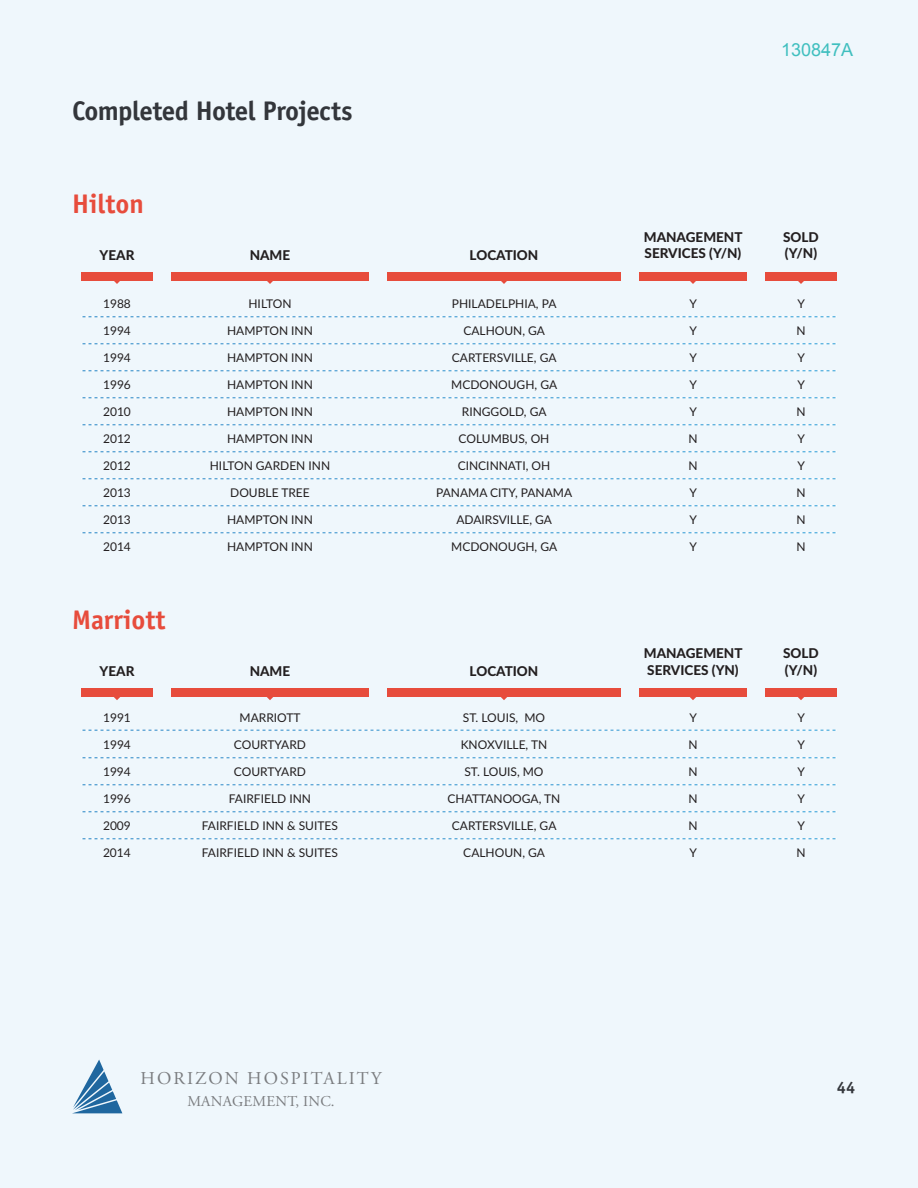
<style>
.page{position:relative;width:918px;height:1188px;background:#eff7fc}
.page>*{position:absolute;margin:0;border:0;box-sizing:border-box;transform-origin:0 0}
.t1{font:700 27px "Officina Sans";letter-spacing:-.02em;color:#33363b}
.t2{font:700 27px "Officina Sans";color:#e74c3c}
.t3{font:18px "Adobe Garamond Pro";letter-spacing:.115em;color:#7a7c7f}
.t4{font:18px "Arial";color:#40bfbf}
.t5{font:700 16.5px "Officina Serif Std";color:#33363b}
.t6{font:15px "Adobe Garamond Pro";letter-spacing:.015em;color:#7a7c7f}
.t7{font:800 13.5px/16.2px "Lato";color:#231f20}
.t8{font:12px "Lato";color:#231f20}
</style>
<div class="page">
<svg style="left:73px;top:1060px;width:49px;height:53px"></svg>
<svg style="left:81px;top:343px;width:756px;height:1px"></svg>
<svg style="left:81px;top:424px;width:756px;height:1px"></svg>
<svg style="left:81px;top:451px;width:756px;height:1px"></svg>
<svg style="left:81px;top:478px;width:756px;height:1px"></svg>
<svg style="left:81px;top:505px;width:756px;height:1px"></svg>
<svg style="left:81px;top:532px;width:756px;height:1px"></svg>
<svg style="left:81px;top:370px;width:756px;height:1px"></svg>
<svg style="left:81px;top:397px;width:756px;height:1px"></svg>
<svg style="left:81px;top:316px;width:756px;height:1px"></svg>
<div style="left:81px;top:272px;width:72px;height:9px;background:#e74c3c"></div>
<div style="left:171px;top:272px;width:198px;height:9px;background:#e74c3c"></div>
<div style="left:387px;top:272px;width:234px;height:9px;background:#e74c3c"></div>
<div style="left:639px;top:272px;width:108px;height:9px;background:#e74c3c"></div>
<div style="left:765px;top:272px;width:72px;height:9px;background:#e74c3c"></div>
<svg style="left:114px;top:281px;width:6px;height:3px"></svg>
<svg style="left:267px;top:281px;width:6px;height:3px"></svg>
<svg style="left:501px;top:281px;width:6px;height:3px"></svg>
<svg style="left:690px;top:281px;width:6px;height:3px"></svg>
<svg style="left:798px;top:281px;width:6px;height:3px"></svg>
<div style="left:81px;top:688px;width:72px;height:9px;background:#e74c3c"></div>
<div style="left:171px;top:688px;width:198px;height:9px;background:#e74c3c"></div>
<div style="left:387px;top:688px;width:234px;height:9px;background:#e74c3c"></div>
<div style="left:639px;top:688px;width:108px;height:9px;background:#e74c3c"></div>
<div style="left:765px;top:688px;width:72px;height:9px;background:#e74c3c"></div>
<svg style="left:114px;top:697px;width:6px;height:3px"></svg>
<svg style="left:267px;top:697px;width:6px;height:3px"></svg>
<svg style="left:501px;top:697px;width:6px;height:3px"></svg>
<svg style="left:690px;top:697px;width:6px;height:3px"></svg>
<svg style="left:798px;top:697px;width:6px;height:3px"></svg>
<svg style="left:82px;top:730px;width:754px;height:1px"></svg>
<svg style="left:81px;top:757px;width:756px;height:1px"></svg>
<svg style="left:81px;top:784px;width:756px;height:1px"></svg>
<svg style="left:81px;top:811px;width:756px;height:1px"></svg>
<svg style="left:81px;top:838px;width:756px;height:1px"></svg>
<h1 class="t1" style="left:72px;top:94px;width:282px">Completed Hotel Projects</h1>
<h1 class="t2" style="left:72px;top:187px;width:74px">Hilton</h1>
<p class="t7" style="left:100px;top:247px;width:36px">YEAR</p>
<p class="t7" style="left:250px;top:247px;width:42px">NAME</p>
<p class="t7" style="left:470px;top:247px;width:70px">LOCATION</p>
<h2 class="t4" style="left:781px;top:38px;width:74px">130847A</h2>
<p class="t7" style="left:644px;top:229px;width:100px">MANAGEMENT<br>SERVICES (Y/N)</p>
<p class="t7" style="left:783px;top:229px;width:37px">SOLD (Y/N)</p>
<p class="t8" style="left:103px;top:295px;width:29px">1988</p>
<p class="t8" style="left:248px;top:295px;width:45px">HILTON</p>
<p class="t8" style="left:452px;top:295px;width:106px">PHILADELPHIA, PA</p>
<p class="t8" style="left:689px;top:295px;width:9px">Y</p>
<p class="t8" style="left:797px;top:295px;width:9px">Y</p>
<p class="t8" style="left:103px;top:322px;width:29px">1994</p>
<p class="t8" style="left:227px;top:322px;width:87px">HAMPTON INN</p>
<p class="t8" style="left:463px;top:322px;width:83px">CALHOUN, GA</p>
<p class="t8" style="left:689px;top:322px;width:9px">Y</p>
<p class="t8" style="left:796px;top:322px;width:11px">N</p>
<p class="t8" style="left:103px;top:349px;width:29px">1994</p>
<p class="t8" style="left:227px;top:349px;width:87px">HAMPTON INN</p>
<p class="t8" style="left:452px;top:349px;width:106px">CARTERSVILLE, GA</p>
<p class="t8" style="left:690px;top:349px;width:9px">Y</p>
<p class="t8" style="left:798px;top:349px;width:9px">Y</p>
<p class="t8" style="left:103px;top:376px;width:29px">1996</p>
<p class="t8" style="left:227px;top:376px;width:87px">HAMPTON INN</p>
<p class="t8" style="left:451px;top:376px;width:107px">MCDONOUGH, GA</p>
<p class="t8" style="left:690px;top:376px;width:9px">Y</p>
<p class="t8" style="left:798px;top:376px;width:9px">Y</p>
<p class="t8" style="left:103px;top:403px;width:29px">2010</p>
<p class="t8" style="left:227px;top:403px;width:87px">HAMPTON INN</p>
<p class="t8" style="left:462px;top:403px;width:86px">RINGGOLD, GA</p>
<p class="t8" style="left:690px;top:403px;width:9px">Y</p>
<p class="t8" style="left:796px;top:403px;width:11px">N</p>
<p class="t8" style="left:103px;top:430px;width:29px">2012</p>
<p class="t8" style="left:227px;top:430px;width:87px">HAMPTON INN</p>
<p class="t8" style="left:459px;top:430px;width:92px">COLUMBUS, OH</p>
<p class="t8" style="left:688px;top:430px;width:11px">N</p>
<p class="t8" style="left:798px;top:430px;width:9px">Y</p>
<p class="t8" style="left:103px;top:457px;width:29px">2012</p>
<p class="t8" style="left:210px;top:457px;width:122px">HILTON GARDEN INN</p>
<p class="t8" style="left:458px;top:457px;width:94px">CINCINNATI, OH</p>
<p class="t8" style="left:688px;top:457px;width:11px">N</p>
<p class="t8" style="left:798px;top:457px;width:9px">Y</p>
<p class="t8" style="left:103px;top:484px;width:29px">2013</p>
<p class="t8" style="left:230px;top:484px;width:81px">DOUBLE TREE</p>
<p class="t8" style="left:436px;top:484px;width:137px">PANAMA CITY, PANAMA</p>
<p class="t8" style="left:690px;top:484px;width:9px">Y</p>
<p class="t8" style="left:796px;top:484px;width:11px">N</p>
<p class="t8" style="left:103px;top:511px;width:29px">2013</p>
<p class="t8" style="left:227px;top:511px;width:87px">HAMPTON INN</p>
<p class="t8" style="left:456px;top:511px;width:97px">ADAIRSVILLE, GA</p>
<p class="t8" style="left:690px;top:511px;width:9px">Y</p>
<p class="t8" style="left:796px;top:511px;width:11px">N</p>
<p class="t8" style="left:103px;top:538px;width:29px">2014</p>
<p class="t8" style="left:227px;top:538px;width:87px">HAMPTON INN</p>
<p class="t8" style="left:451px;top:538px;width:107px">MCDONOUGH, GA</p>
<p class="t8" style="left:690px;top:538px;width:9px">Y</p>
<p class="t8" style="left:796px;top:538px;width:11px">N</p>
<h1 class="t2" style="left:72px;top:603px;width:95px">Marriott</h1>
<p class="t7" style="left:100px;top:663px;width:36px">YEAR</p>
<p class="t7" style="left:250px;top:663px;width:42px">NAME</p>
<p class="t7" style="left:470px;top:663px;width:70px">LOCATION</p>
<p class="t7" style="left:644px;top:645px;width:100px">MANAGEMENT<br>SERVICES (YN)</p>
<p class="t7" style="left:783px;top:645px;width:37px">SOLD (Y/N)</p>
<p class="t8" style="left:103px;top:709px;width:29px">1991</p>
<p class="t8" style="left:240px;top:709px;width:63px">MARRIOTT</p>
<p class="t8" style="left:463px;top:709px;width:84px">ST. LOUIS, MO</p>
<p class="t8" style="left:689px;top:709px;width:9px">Y</p>
<p class="t8" style="left:797px;top:709px;width:9px">Y</p>
<p class="t8" style="left:103px;top:736px;width:29px">1994</p>
<p class="t8" style="left:234px;top:736px;width:73px">COURTYARD</p>
<p class="t8" style="left:461px;top:736px;width:88px">KNOXVILLE, TN</p>
<p class="t8" style="left:688px;top:736px;width:11px">N</p>
<p class="t8" style="left:797px;top:736px;width:9px">Y</p>
<p class="t8" style="left:103px;top:763px;width:29px">1994</p>
<p class="t8" style="left:234px;top:763px;width:73px">COURTYARD</p>
<p class="t8" style="left:464px;top:763px;width:81px">ST. LOUIS, MO</p>
<p class="t8" style="left:688px;top:763px;width:11px">N</p>
<p class="t8" style="left:797px;top:763px;width:9px">Y</p>
<p class="t8" style="left:103px;top:790px;width:29px">1996</p>
<p class="t8" style="left:229px;top:790px;width:84px">FAIRFIELD INN</p>
<p class="t8" style="left:448px;top:790px;width:114px">CHATTANOOGA, TN</p>
<p class="t8" style="left:688px;top:790px;width:11px">N</p>
<p class="t8" style="left:797px;top:790px;width:9px">Y</p>
<p class="t8" style="left:103px;top:817px;width:29px">2009</p>
<p class="t8" style="left:202px;top:817px;width:138px">FAIRFIELD INN &amp; SUITES</p>
<p class="t8" style="left:452px;top:817px;width:106px">CARTERSVILLE, GA</p>
<p class="t8" style="left:688px;top:817px;width:11px">N</p>
<p class="t8" style="left:797px;top:817px;width:9px">Y</p>
<p class="t8" style="left:103px;top:844px;width:29px">2014</p>
<p class="t8" style="left:202px;top:844px;width:138px">FAIRFIELD INN &amp; SUITES</p>
<p class="t8" style="left:463px;top:844px;width:83px">CALHOUN, GA</p>
<p class="t8" style="left:689px;top:844px;width:9px">Y</p>
<p class="t8" style="left:796px;top:844px;width:11px">N</p>
<h2 class="t3" style="left:141px;top:1068px;width:242px">HORIZON HOSPITALITY</h2>
<p class="t6" style="left:187px;top:1092px;width:149px">MANAGEMENT, INC.</p>
<h3 class="t5" style="left:837px;top:1077px;width:20px">44</h3>
</div>
